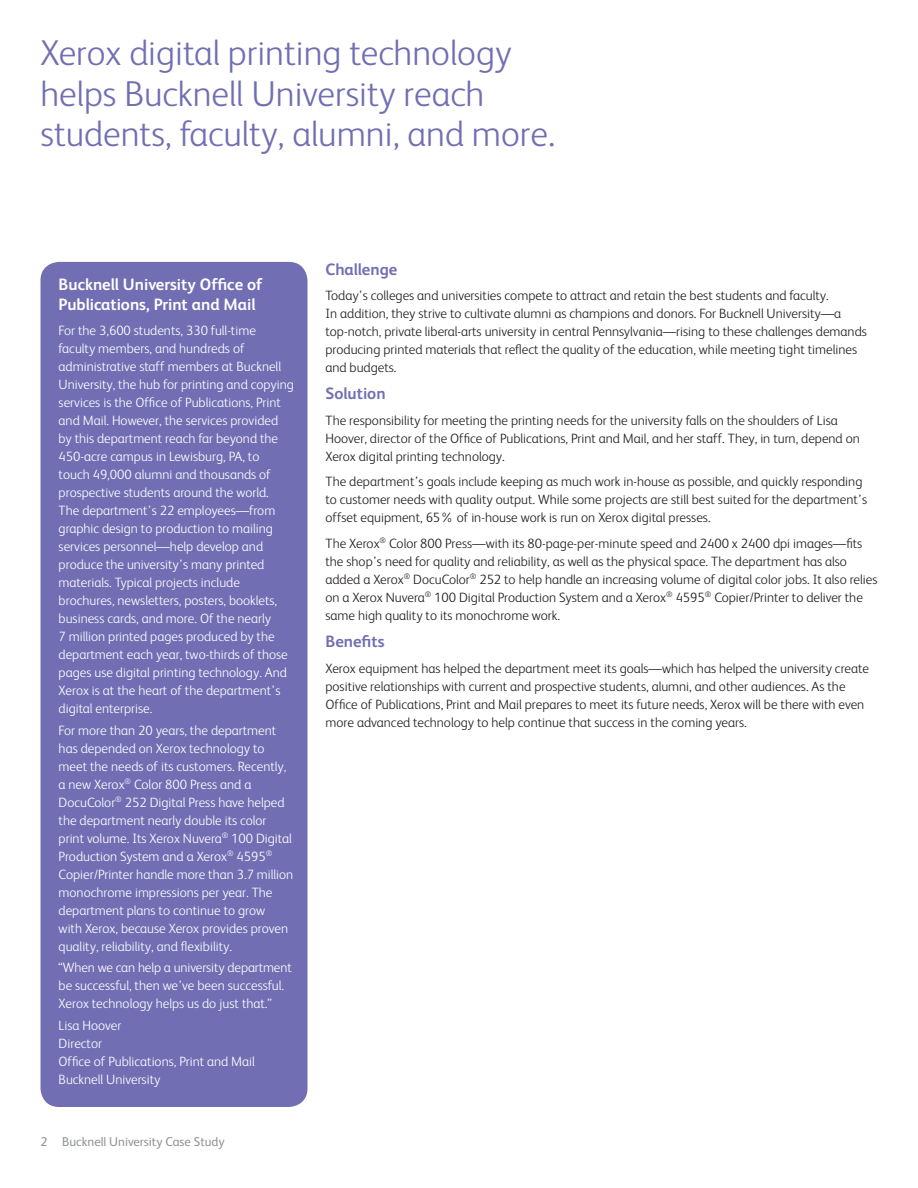
<style>
.page{position:relative;width:918px;height:1188px;background:#fff}
.page>*{position:absolute;margin:0;border:0;box-sizing:border-box;transform-origin:0 0}
.t1{font:300 36px/40.5px "Xerox Sans";color:#716eb3}
.t2{font:700 16.5px/19.5px "Xerox Sans";color:#fff}
.t3{font:700 16.5px "Xerox Sans";color:#716eb3}
.t4{font:300 13.5px/18px "Xerox Sans";color:#231f20}
.t5{font:300 13.5px/18px "Xerox Sans";color:#fff}
.t6{font:12.75px "Xerox Sans";color:#919396}
</style>
<div class="page">
<div style="left:41px;top:263px;width:266px;height:843px;background:#716eb3;border-radius:18px"></div>
<div style="left:40px;top:262px;width:268px;height:845px;border:2px solid #716eb3;border-radius:18px"></div>
<h1 class="t1" style="left:40px;top:31px;width:516px">Xerox digital printing technology helps Bucknell University reach students, faculty, alumni, and more.</h1>
<p class="t2" style="left:59px;top:274px;width:205px">Bucknell University Office of<br>Publications, Print and Mail</p>
<p class="t5" style="left:59px;top:321px;width:237px">For the 3,600 students, 330 full-time faculty members, and hundreds of administrative staff members at Bucknell University, the hub for printing and copying services is the Office of Publications, Print and Mail. However, the services provided by this department reach far beyond the 450-acre campus in Lewisburg, PA, to<br>touch 49,000 alumni and thousands of prospective students around the world.<br>The department’s 22 employees—from graphic design to production to mailing services personnel—help develop and produce the university’s many printed materials. Typical projects include brochures, newsletters, posters, booklets, business cards, and more. Of the nearly<br>7 million printed pages produced by the department each year, two-thirds of those pages use digital printing technology. And Xerox is at the heart of the department’s digital enterprise.</p>
<p class="t5" style="left:59px;top:720px;width:236px">For more than 20 years, the department has depended on Xerox technology to meet the needs of its customers. Recently, a new Xerox<sup>®</sup> Color 800 Press and a DocuColor<sup>®</sup> 252 Digital Press have helped the department nearly double its color print volume. Its Xerox Nuvera<sup>®</sup> 100 Digital Production System and a Xerox<sup>®</sup> 4595<sup>® </sup>Copier/Printer handle more than 3.7 million monochrome impressions per year. The department plans to continue to grow<br>with Xerox, because Xerox provides proven quality, reliability, and flexibility.</p>
<p class="t5" style="left:59px;top:958px;width:235px">“When we can help a university department be successful, then we’ve been successful.<br>Xerox technology helps us do just that.”</p>
<p class="t5" style="left:59px;top:1016px;width:198px">Lisa Hoover<br>Director<br>Office of Publications, Print and Mail<br>Bucknell University</p>
<p class="t6" style="left:40px;top:1133px;width:186px">2 Bucknell University Case Study</p>
<p class="t3" style="left:326px;top:258px;width:73px">Challenge</p>
<p class="t4" style="left:326px;top:286px;width:543px">Today’s colleges and universities compete to attract and retain the best students and faculty.<br>In addition, they strive to cultivate alumni as champions and donors. For Bucknell University—a top-notch, private liberal-arts university in central Pennsylvania—rising to these challenges demands producing printed materials that reflect the quality of the education, while meeting tight timelines and budgets.</p>
<p class="t3" style="left:326px;top:382px;width:62px">Solution</p>
<p class="t4" style="left:326px;top:411px;width:536px">The responsibility for meeting the printing needs for the university falls on the shoulders of Lisa<br>Hoover, director of the Office of Publications, Print and Mail, and her staff. They, in turn, depend on<br>Xerox digital printing technology.</p>
<p class="t4" style="left:326px;top:472px;width:543px">The department’s goals include keeping as much work in-house as possible, and quickly responding to customer needs with quality output. While some projects are still best suited for the department’s offset equipment, 65% of in-house work is run on Xerox digital presses.</p>
<p class="t4" style="left:325px;top:534px;width:554px">The Xerox<sup>®</sup> Color 800 Press—with its 80-page-per-minute speed and 2400 x 2400 dpi images—fits the shop’s need for quality and reliability, as well as the physical space. The department has also added a Xerox<sup>®</sup> DocuColor<sup>®</sup> 252 to help handle an increasing volume of digital color jobs. It also relies on a Xerox Nuvera<sup>®</sup> 100 Digital Production System and a Xerox<sup>®</sup> 4595<sup>®</sup> Copier/Printer to deliver the same high quality to its monochrome work.</p>
<p class="t3" style="left:326px;top:630px;width:61px">Benefits</p>
<p class="t4" style="left:326px;top:658px;width:545px">Xerox equipment has helped the department meet its goals—which has helped the university create positive relationships with current and prospective students, alumni, and other audiences. As the Office of Publications, Print and Mail prepares to meet its future needs, Xerox will be there with even more advanced technology to help continue that success in the coming years.</p>
</div>
